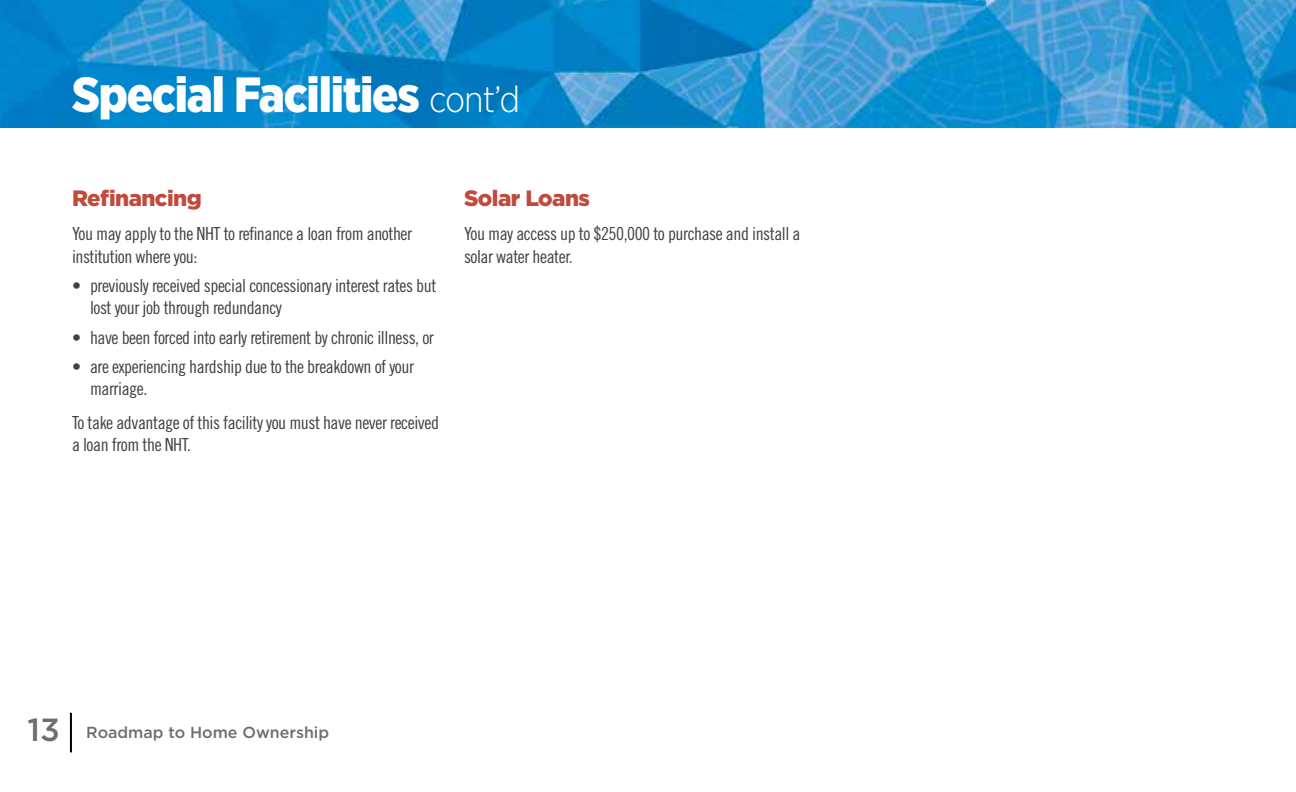
<style>
.page{position:relative;width:1296px;height:792px;background:#fff}
.page>*{position:absolute;margin:0;border:0;box-sizing:border-box;transform-origin:0 0}
.t1{font:900 49.4px "Gotham Narrow";letter-spacing:-.025em;color:#fff}
.t2{font:500 32px "Gotham";color:#6d6e71}
.t3{font:900 22.2px "Gotham";letter-spacing:-.025em;color:#c04a3b}
.t4{font:18px/22.2px "Trade Gothic LT Std Cn 18";letter-spacing:-.025em;color:#414042}
.t5{font:500 16px "Gotham";color:#6d6e71}
.s1{font-weight:300;font-size:36.6px}
</style>
<div class="page">
<hr style="left:70px;top:713px;width:2px;height:39px;background:#000">
<img style="left:0;top:0;width:1296px;height:128px">
<h1 class="t1" style="left:72px;top:62px;width:450px">Special Facilities <span class="s1">cont’d</span></h1>
<p class="t3" style="left:72px;top:183px;width:131px">Refinancing</p>
<p class="t4" style="left:72px;top:223px;width:342px">You may apply to the NHT to refinance a loan from another institution where you:</p>
<p class="t4" style="left:90px;top:274px;width:348px;text-indent:-18px">• previously received special concessionary interest rates but lost your job through redundancy</p>
<p class="t4" style="left:72px;top:326px;width:363px">• have been forced into early retirement by chronic illness, or</p>
<p class="t4" style="left:90px;top:355px;width:326px;text-indent:-18px">• are experiencing hardship due to the breakdown of your marriage.</p>
<p class="t4" style="left:72px;top:412px;width:369px">To take advantage of this facility you must have never received a loan from the NHT.</p>
<p class="t3" style="left:464px;top:183px;width:127px">Solar Loans</p>
<p class="t4" style="left:464px;top:223px;width:338px">You may access up to $250,000 to purchase and install a solar water heater.</p>
<h2 class="t2" style="left:27px;top:709px;width:34px">13</h2>
<p class="t5" style="left:86px;top:722px;width:244px">Roadmap to Home Ownership</p>
</div>
